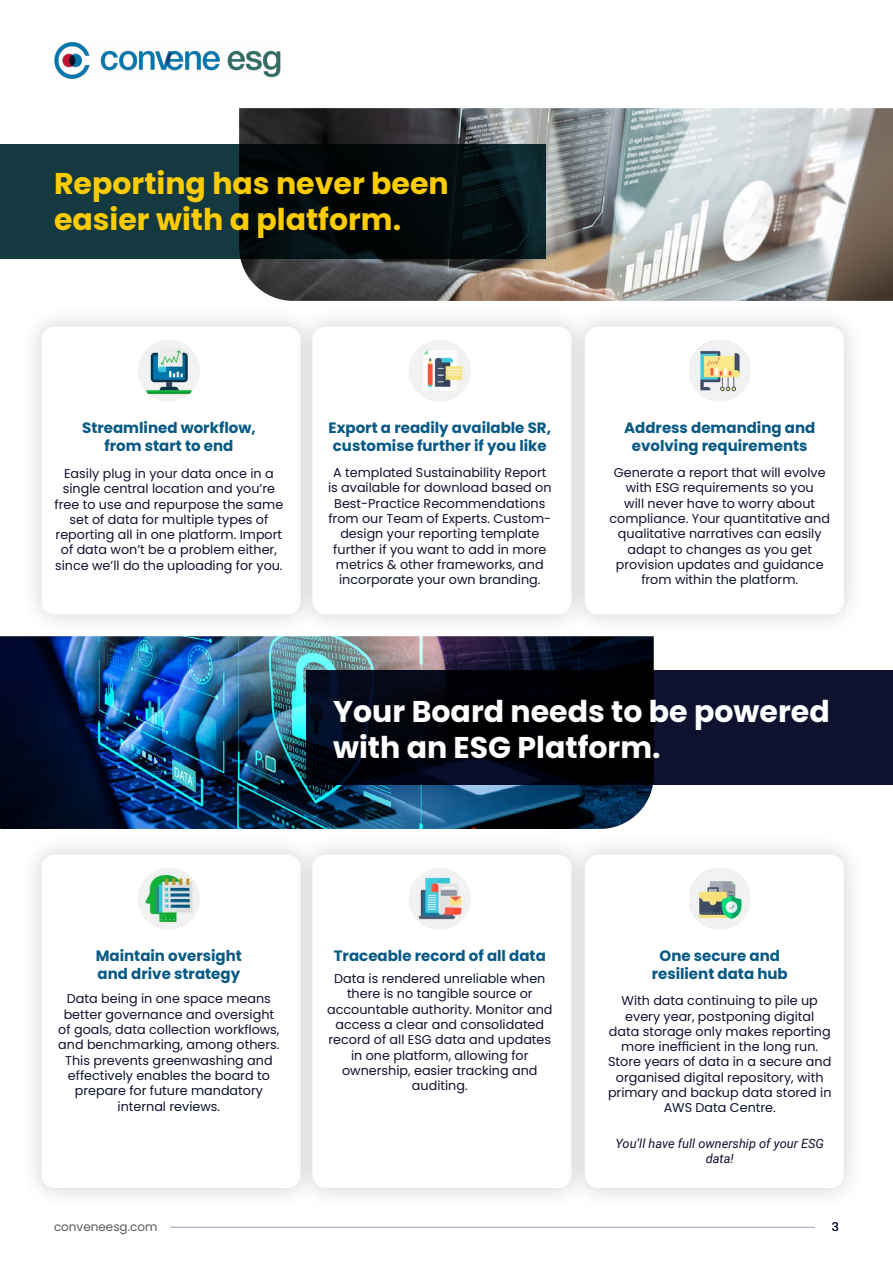
<style>
.page{position:relative;width:893px;height:1263px;background:#fff}
.page>*{position:absolute;margin:0;border:0;box-sizing:border-box;transform-origin:0 0}
.t1{font:700 30px/36px "Poppins";color:#fff}
.t2{font:700 30px/36px "Poppins";color:#fccb00}
.t3{font:700 15px/18px "Poppins";color:#085984;text-align:center}
.t4{font:12.75px/15.3px "Poppins";color:#0e122e;text-align:center}
.t5{font:italic 12.75px/15.3px "Roboto";color:#0e122e;text-align:center}
.t6{font:12px "Poppins";color:#58595b}
.t7{font:12px "Poppins";color:#0e122e}
</style>
<div class="page">
<img style="left:54px;top:42px;width:227px;height:37px">
<img style="left:239px;top:108px;width:654px;height:193px">
<div style="left:19px;top:304px;width:305px;height:333px;background:#000;opacity:.19"></div>
<div style="left:41px;top:327px;width:260px;height:287px;background:#fff;border-radius:14px"></div>
<img style="left:138px;top:340px;width:62px;height:62px;border-radius:31px">
<div style="left:290px;top:304px;width:305px;height:333px;background:#000;opacity:.19"></div>
<div style="left:312px;top:327px;width:260px;height:287px;background:#fff;border-radius:14px"></div>
<img style="left:409px;top:340px;width:62px;height:62px;border-radius:31px">
<div style="left:562px;top:304px;width:305px;height:333px;background:#000;opacity:.19"></div>
<div style="left:585px;top:327px;width:259px;height:287px;background:#fff;border-radius:14px"></div>
<img style="left:689px;top:340px;width:61px;height:61px">
<svg style="left:0;top:144px;width:546px;height:115px"></svg>
<img style="left:0;top:636px;width:654px;height:193px">
<div style="left:19px;top:832px;width:305px;height:379px;background:#000;opacity:.19"></div>
<div style="left:41px;top:855px;width:260px;height:333px;background:#fff;border-radius:14px"></div>
<img style="left:138px;top:868px;width:62px;height:62px;border-radius:31px">
<div style="left:290px;top:832px;width:305px;height:379px;background:#000;opacity:.19"></div>
<div style="left:312px;top:855px;width:260px;height:333px;background:#fff;border-radius:14px"></div>
<img style="left:409px;top:868px;width:62px;height:62px;border-radius:31px">
<div style="left:562px;top:832px;width:305px;height:379px;background:#000;opacity:.19"></div>
<div style="left:585px;top:855px;width:259px;height:333px;background:#fff;border-radius:14px"></div>
<img style="left:689px;top:868px;width:61px;height:61px">
<svg style="left:306px;top:670px;width:587px;height:114px"></svg>
<hr style="left:170px;top:1227px;width:645px;height:1px;background:#b5b8ca">
<h1 class="t2" style="left:54px;top:166px;width:396px">Reporting has never been easier with a platform.</h1>
<p class="t3" style="left:82px;top:418px;width:175px">Streamlined workflow, from start to end</p>
<p class="t4" style="left:55px;top:466px;width:230px">Easily plug in your data once in a single central location and you’re free to use and repurpose the same set of data for multiple types of reporting all in one platform. Import of data won’t be a problem either, since we’ll do the uploading for you.</p>
<p class="t3" style="left:329px;top:418px;width:224px;text-align:left">Export a readily available SR, customise further if you like</p>
<p class="t4" style="left:328px;top:465px;width:225px">A templated Sustainability Report is available for download based on<br>Best-Practice Recommendations from our Team of Experts. Custom&shy;design your reporting template further if you want to add in more metrics &amp; other frameworks, and incorporate your own branding.</p>
<p class="t3" style="left:624px;top:418px;width:193px">Address demanding and evolving requirements</p>
<p class="t4" style="left:609px;top:465px;width:222px">Generate a report that will evolve with ESG requirements so you<br>will never have to worry about compliance. Your quantitative and qualitative narratives can easily adapt to changes as you get provision updates and guidance from within the platform.</p>
<h1 class="t1" style="left:333px;top:693px;width:498px">Your Board needs to be powered with an ESG Platform.</h1>
<p class="t3" style="left:96px;top:946px;width:148px;text-align:left">Maintain oversight and drive strategy</p>
<p class="t4" style="left:58px;top:991px;width:223px">Data being in one space means better governance and oversight of goals, data collection workflows, and benchmarking, among others.<br>This prevents greenwashing and effectively enables the board to prepare for future mandatory internal reviews.</p>
<p class="t3" style="left:334px;top:946px;width:214px">Traceable record of all data</p>
<p class="t4" style="left:327px;top:971px;width:227px">Data is rendered unreliable when there is no tangible source or accountable authority. Monitor and access a clear and consolidated record of all ESG data and updates in one platform, allowing for ownership, easier tracking and auditing.</p>
<p class="t3" style="left:652px;top:946px;width:138px">One secure and resilient data hub</p>
<p class="t4" style="left:608px;top:993px;width:225px">With data continuing to pile up every year, postponing digital<br>data storage only makes reporting more inefficient in the long run.<br>Store years of data in a secure and organised digital repository, with primary and backup data stored in<br>AWS Data Centre.</p>
<p class="t5" style="left:615px;top:1135px;width:210px">You’ll have full ownership of your ESG data!</p>
<p class="t6" style="left:54px;top:1219px;width:105px">conveneesg.com</p>
<p class="t7" style="left:832px;top:1219px;width:9px">3</p>
</div>
